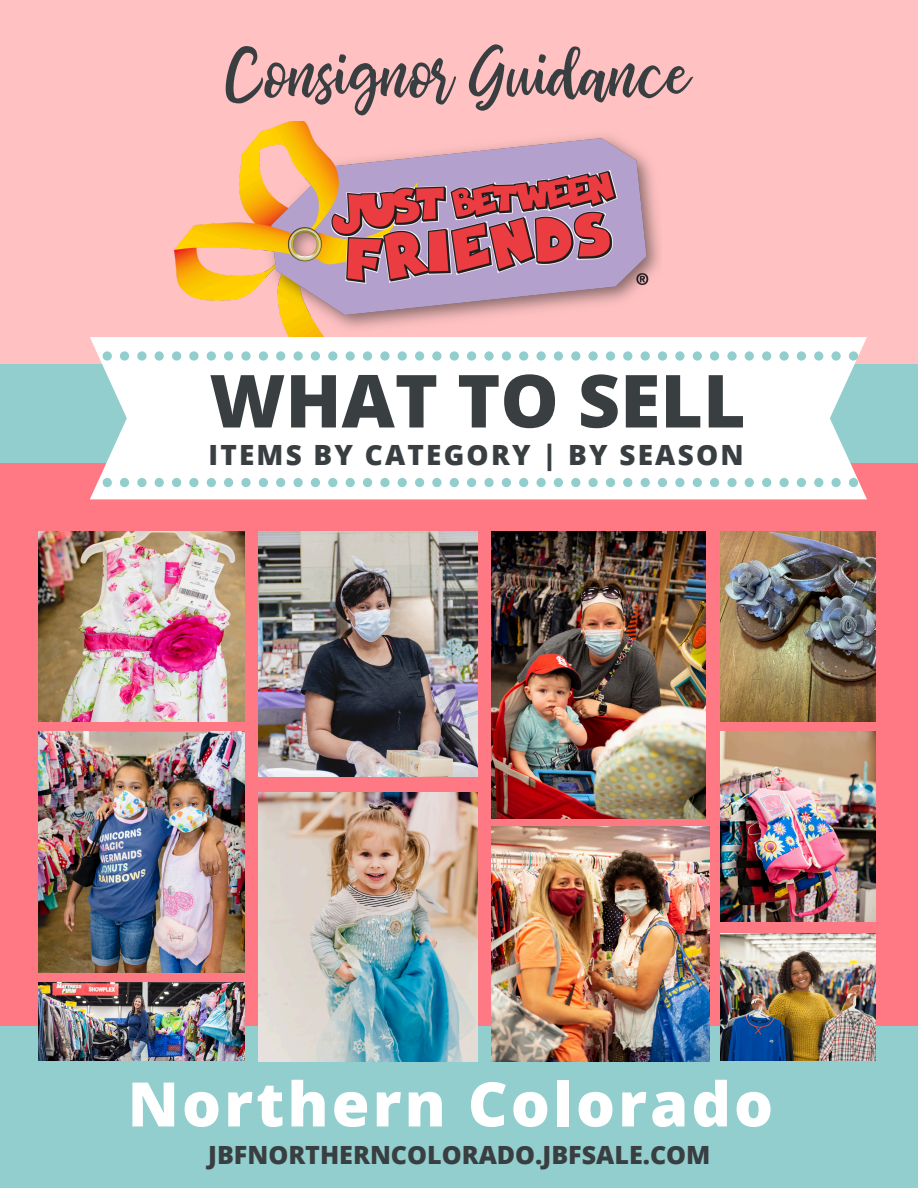
<style>
.page{position:relative;width:918px;height:1188px;background:#fff}
.page>*{position:absolute;margin:0;border:0;box-sizing:border-box;transform-origin:0 0}
.t1{font:800 73.35px "Open Sans";color:#393e41}
.t2{font:61.5px "bhatoshine";letter-spacing:.015em;color:#393e41}
.t3{font:800 61.5px "Open Sans";letter-spacing:.05em;color:#fff}
.t4{font:800 27.9px "Open Sans";letter-spacing:.08em;color:#393e41}
.t5{font:800 25.05px "Open Sans";color:#393e41}
</style>
<div class="page">
<div style="left:0;top:0;width:918px;height:456px;background:#ffc1c2"></div>
<div style="left:0;top:364px;width:918px;height:100px;background:#92cecd"></div>
<div style="left:0;top:464px;width:918px;height:572px;background:#ff7984"></div>
<div style="left:0;top:1026px;width:918px;height:162px;background:#92cecd"></div>
<img style="left:174px;top:121px;width:486px;height:216px">
<img style="left:258px;top:531px;width:220px;height:245px">
<img style="left:491px;top:531px;width:214px;height:287px">
<img style="left:38px;top:732px;width:206px;height:240px">
<img style="left:38px;top:982px;width:206px;height:79px">
<img style="left:720px;top:934px;width:155px;height:127px">
<img style="left:38px;top:531px;width:206px;height:190px">
<img style="left:720px;top:531px;width:155px;height:190px">
<img style="left:720px;top:732px;width:155px;height:189px">
<img style="left:491px;top:827px;width:219px;height:235px">
<img style="left:258px;top:793px;width:220px;height:268px">
<div style="left:90px;top:337px;width:777px;height:162px;background:#fff"></div>
<div style="left:380px;top:478px;width:10px;height:9px;background:#92cecd;border-radius:50%"></div>
<div style="left:363px;top:351px;width:9px;height:10px;background:#92cecd;border-radius:50%"></div>
<div style="left:363px;top:478px;width:9px;height:9px;background:#92cecd;border-radius:50%"></div>
<div style="left:380px;top:351px;width:10px;height:10px;background:#92cecd;border-radius:50%"></div>
<div style="left:346px;top:351px;width:9px;height:10px;background:#92cecd;border-radius:50%"></div>
<div style="left:311px;top:351px;width:9px;height:10px;background:#92cecd;border-radius:50%"></div>
<div style="left:328px;top:478px;width:9px;height:9px;background:#92cecd;border-radius:50%"></div>
<div style="left:346px;top:478px;width:9px;height:9px;background:#92cecd;border-radius:50%"></div>
<div style="left:328px;top:351px;width:9px;height:10px;background:#92cecd;border-radius:50%"></div>
<div style="left:398px;top:478px;width:9px;height:9px;background:#92cecd;border-radius:50%"></div>
<div style="left:311px;top:478px;width:9px;height:9px;background:#92cecd;border-radius:50%"></div>
<div style="left:467px;top:478px;width:9px;height:9px;background:#92cecd;border-radius:50%"></div>
<div style="left:450px;top:478px;width:9px;height:9px;background:#92cecd;border-radius:50%"></div>
<div style="left:450px;top:351px;width:9px;height:10px;background:#92cecd;border-radius:50%"></div>
<div style="left:467px;top:351px;width:9px;height:10px;background:#92cecd;border-radius:50%"></div>
<div style="left:398px;top:351px;width:9px;height:10px;background:#92cecd;border-radius:50%"></div>
<div style="left:415px;top:351px;width:9px;height:10px;background:#92cecd;border-radius:50%"></div>
<div style="left:415px;top:478px;width:9px;height:9px;background:#92cecd;border-radius:50%"></div>
<div style="left:432px;top:478px;width:10px;height:9px;background:#92cecd;border-radius:50%"></div>
<div style="left:432px;top:351px;width:10px;height:10px;background:#92cecd;border-radius:50%"></div>
<div style="left:276px;top:478px;width:9px;height:9px;background:#92cecd;border-radius:50%"></div>
<div style="left:189px;top:478px;width:10px;height:9px;background:#92cecd;border-radius:50%"></div>
<div style="left:172px;top:351px;width:9px;height:10px;background:#92cecd;border-radius:50%"></div>
<div style="left:172px;top:478px;width:9px;height:9px;background:#92cecd;border-radius:50%"></div>
<div style="left:207px;top:478px;width:9px;height:9px;background:#92cecd;border-radius:50%"></div>
<div style="left:189px;top:351px;width:10px;height:10px;background:#92cecd;border-radius:50%"></div>
<div style="left:155px;top:478px;width:9px;height:9px;background:#92cecd;border-radius:50%"></div>
<div style="left:137px;top:478px;width:10px;height:9px;background:#92cecd;border-radius:50%"></div>
<div style="left:137px;top:351px;width:10px;height:10px;background:#92cecd;border-radius:50%"></div>
<div style="left:155px;top:351px;width:9px;height:10px;background:#92cecd;border-radius:50%"></div>
<div style="left:207px;top:351px;width:9px;height:10px;background:#92cecd;border-radius:50%"></div>
<div style="left:224px;top:478px;width:9px;height:9px;background:#92cecd;border-radius:50%"></div>
<div style="left:293px;top:351px;width:10px;height:10px;background:#92cecd;border-radius:50%"></div>
<div style="left:259px;top:351px;width:9px;height:10px;background:#92cecd;border-radius:50%"></div>
<div style="left:484px;top:478px;width:10px;height:9px;background:#92cecd;border-radius:50%"></div>
<div style="left:293px;top:478px;width:10px;height:9px;background:#92cecd;border-radius:50%"></div>
<div style="left:276px;top:351px;width:9px;height:10px;background:#92cecd;border-radius:50%"></div>
<div style="left:224px;top:351px;width:9px;height:10px;background:#92cecd;border-radius:50%"></div>
<div style="left:241px;top:478px;width:10px;height:9px;background:#92cecd;border-radius:50%"></div>
<svg style="left:241px;top:351px;width:10px;height:10px"></svg>
<div style="left:259px;top:478px;width:9px;height:9px;background:#92cecd;border-radius:50%"></div>
<div style="left:762px;top:351px;width:9px;height:10px;background:#92cecd;border-radius:50%"></div>
<div style="left:693px;top:478px;width:9px;height:9px;background:#92cecd;border-radius:50%"></div>
<div style="left:693px;top:351px;width:9px;height:10px;background:#92cecd;border-radius:50%"></div>
<div style="left:710px;top:478px;width:9px;height:9px;background:#92cecd;border-radius:50%"></div>
<div style="left:710px;top:351px;width:9px;height:10px;background:#92cecd;border-radius:50%"></div>
<div style="left:658px;top:351px;width:9px;height:10px;background:#92cecd;border-radius:50%"></div>
<div style="left:727px;top:478px;width:10px;height:9px;background:#92cecd;border-radius:50%"></div>
<div style="left:658px;top:478px;width:9px;height:9px;background:#92cecd;border-radius:50%"></div>
<div style="left:675px;top:478px;width:10px;height:9px;background:#92cecd;border-radius:50%"></div>
<div style="left:675px;top:351px;width:10px;height:10px;background:#92cecd;border-radius:50%"></div>
<div style="left:745px;top:478px;width:9px;height:9px;background:#92cecd;border-radius:50%"></div>
<div style="left:797px;top:478px;width:9px;height:9px;background:#92cecd;border-radius:50%"></div>
<svg style="left:779px;top:351px;width:10px;height:10px"></svg>
<div style="left:779px;top:478px;width:10px;height:9px;background:#92cecd;border-radius:50%"></div>
<div style="left:797px;top:351px;width:9px;height:10px;background:#92cecd;border-radius:50%"></div>
<div style="left:762px;top:478px;width:9px;height:9px;background:#92cecd;border-radius:50%"></div>
<div style="left:641px;top:351px;width:9px;height:10px;background:#92cecd;border-radius:50%"></div>
<svg style="left:727px;top:351px;width:10px;height:10px"></svg>
<div style="left:745px;top:351px;width:9px;height:10px;background:#92cecd;border-radius:50%"></div>
<div style="left:502px;top:478px;width:9px;height:9px;background:#92cecd;border-radius:50%"></div>
<div style="left:536px;top:478px;width:10px;height:9px;background:#92cecd;border-radius:50%"></div>
<div style="left:519px;top:351px;width:9px;height:10px;background:#92cecd;border-radius:50%"></div>
<div style="left:554px;top:351px;width:9px;height:10px;background:#92cecd;border-radius:50%"></div>
<div style="left:554px;top:478px;width:9px;height:9px;background:#92cecd;border-radius:50%"></div>
<div style="left:536px;top:351px;width:10px;height:10px;background:#92cecd;border-radius:50%"></div>
<div style="left:641px;top:478px;width:9px;height:9px;background:#92cecd;border-radius:50%"></div>
<div style="left:519px;top:478px;width:9px;height:9px;background:#92cecd;border-radius:50%"></div>
<div style="left:502px;top:351px;width:9px;height:10px;background:#92cecd;border-radius:50%"></div>
<svg style="left:484px;top:351px;width:10px;height:10px"></svg>
<div style="left:623px;top:478px;width:9px;height:9px;background:#92cecd;border-radius:50%"></div>
<div style="left:606px;top:351px;width:9px;height:10px;background:#92cecd;border-radius:50%"></div>
<div style="left:606px;top:478px;width:9px;height:9px;background:#92cecd;border-radius:50%"></div>
<div style="left:571px;top:478px;width:9px;height:9px;background:#92cecd;border-radius:50%"></div>
<div style="left:623px;top:351px;width:9px;height:10px;background:#92cecd;border-radius:50%"></div>
<div style="left:588px;top:351px;width:10px;height:10px;background:#92cecd;border-radius:50%"></div>
<div style="left:571px;top:351px;width:9px;height:10px;background:#92cecd;border-radius:50%"></div>
<div style="left:588px;top:478px;width:10px;height:9px;background:#92cecd;border-radius:50%"></div>
<div style="left:849px;top:478px;width:9px;height:9px;background:#92cecd;border-radius:50%"></div>
<div style="left:831px;top:351px;width:10px;height:10px;background:#92cecd;border-radius:50%"></div>
<div style="left:849px;top:351px;width:9px;height:10px;background:#92cecd;border-radius:50%"></div>
<div style="left:814px;top:478px;width:9px;height:9px;background:#92cecd;border-radius:50%"></div>
<div style="left:831px;top:478px;width:10px;height:9px;background:#92cecd;border-radius:50%"></div>
<div style="left:814px;top:351px;width:9px;height:10px;background:#92cecd;border-radius:50%"></div>
<div style="left:103px;top:351px;width:9px;height:10px;background:#92cecd;border-radius:50%"></div>
<div style="left:103px;top:478px;width:9px;height:9px;background:#92cecd;border-radius:50%"></div>
<div style="left:120px;top:478px;width:9px;height:9px;background:#92cecd;border-radius:50%"></div>
<div style="left:120px;top:351px;width:9px;height:10px;background:#92cecd;border-radius:50%"></div>
<p class="t2" style="left:226px;top:29px;width:464px">Consignor Guidance</p>
<h3 class="t1" style="left:209px;top:349px;width:538px">WHAT TO SELL</h3>
<h1 class="t4" style="left:208px;top:436px;width:537px">ITEMS BY CATEGORY | BY SEASON</h1>
<p class="t3" style="left:128px;top:1061px;width:647px">Northern Colorado</p>
<h4 class="t5" style="left:208px;top:1138px;width:504px">JBFNORTHERNCOLORADO.JBFSALE.COM</h4>
</div>
